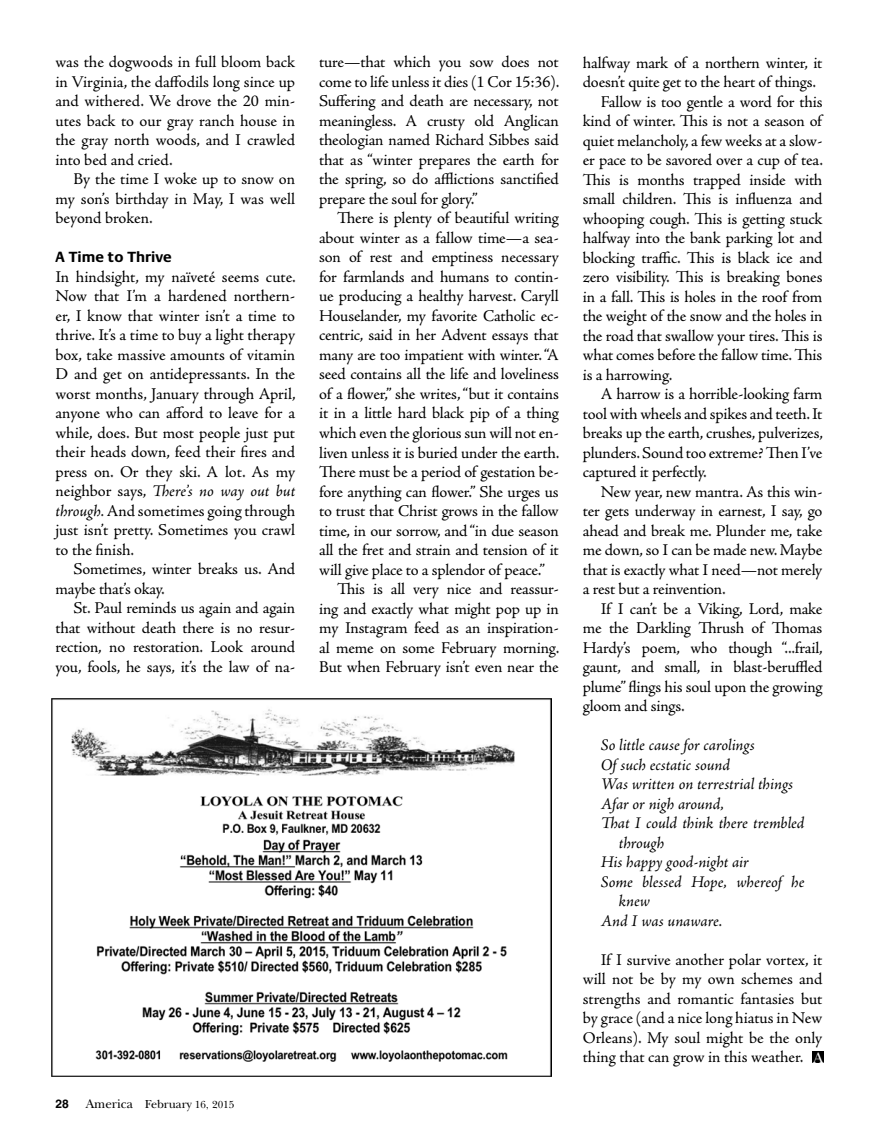
<style>
.page{position:relative;width:878px;height:1134px;background:#fff}
.page>*{position:absolute;margin:0;border:0;box-sizing:border-box;transform-origin:0 0}
.t1{font:16.5px/19.5px "Adobe Jenson Pro";letter-spacing:-.01em;color:#000;text-align:justify}
.t2{font:italic 16.5px "Adobe Jenson Pro";letter-spacing:-.005em;color:#000}
.t3{font:700 15px "Praxis LT Pro";color:#000}
.t4{font:12px "New Baskerville ITC";color:#000}
.s1{font-style:italic}
.s2{font-family:"Helvetica LT Std";font-weight:700}
.s3{font-size:12.75px}
.s4{font-size:10.5px}
.s5{font-family:"New Baskerville ITC";font-size:15.45px;color:#fff}
</style>
<div class="page">
<img style="left:51px;top:698px;width:500px;height:378px">
<div style="left:812px;top:1052px;width:12px;height:11px;background:#000"></div>
<p class="t1" style="left:56px;top:53px;width:241px">was the dogwoods in full bloom back in Virginia, the daffodils long since up and withered. We drove the 20 min&shy;utes back to our gray ranch house in the gray north woods, and I crawled into bed and cried.</p>
<p class="t1" style="left:56px;top:170px;width:241px;text-indent:18px">By the time I woke up to snow on my son’s birthday in May, I was well beyond broken.</p>
<p class="t3" style="left:56px;top:248px;width:118px">A Time to Thrive</p>
<p class="t1" style="left:56px;top:267px;width:241px">In hindsight, my naïveté seems cute.<br>Now that I’m a hardened northern&shy;er, I know that winter isn’t a time to thrive. It’s a time to buy a light therapy box, take massive amounts of vitamin D and get on antidepressants. In the worst months, January through April, anyone who can afford to leave for a while, does. But most people just put their heads down, feed their fires and press on. Or they ski. A lot. As my neighbor says, <span class="s1">There’s no way out but through.</span> And sometimes going through just isn’t pretty. Sometimes you crawl to the finish.</p>
<p class="t1" style="left:56px;top:560px;width:241px;text-indent:18px">Sometimes, winter breaks us. And maybe that’s okay.</p>
<p class="t1" style="left:56px;top:599px;width:241px;text-indent:18px">St. Paul reminds us again and again that without death there is no resur&shy;rection, no restoration. Look around you, fools, he says, it’s the law of na-</p>
<p class="t4" style="left:56px;top:1097px;width:180px"><span class="s2">28</span> <span class="s3">America</span> February <span class="s4">16, 2015</span></p>
<p class="t1" style="left:319px;top:53px;width:242px">ture—that which you sow does not come to life unless it dies (1 Cor 15:36).<br>Suffering and death are necessary, not meaningless. A crusty old Anglican theologian named Richard Sibbes said that as “winter prepares the earth for the spring, so do afflictions sanctified prepare the soul for glory.”</p>
<p class="t1" style="left:337px;top:209px;width:223px">There is plenty of beautiful writing</p>
<p class="t1" style="left:319px;top:228px;width:241px">about winter as a fallow time—a sea-</p>
<p class="t1" style="left:319px;top:248px;width:241px">son of rest and emptiness necessary</p>
<p class="t1" style="left:319px;top:267px;width:241px">for farmlands and humans to contin-</p>
<p class="t1" style="left:319px;top:287px;width:241px">ue producing a healthy harvest. Caryll</p>
<p class="t1" style="left:319px;top:306px;width:241px">Houselander, my favorite Catholic ec-</p>
<p class="t1" style="left:319px;top:326px;width:241px">centric, said in her Advent essays that</p>
<p class="t1" style="left:319px;top:345px;width:241px">many are too impatient with winter. “A</p>
<p class="t1" style="left:319px;top:365px;width:241px">seed contains all the life and loveliness</p>
<p class="t1" style="left:319px;top:384px;width:241px">of a flower,” she writes, “but it contains</p>
<p class="t1" style="left:319px;top:404px;width:241px">it in a little hard black pip of a thing</p>
<p class="t1" style="left:319px;top:423px;width:241px">which even the glorious sun will not en-</p>
<p class="t1" style="left:319px;top:443px;width:242px">liven unless it is buried under the earth.</p>
<p class="t1" style="left:319px;top:462px;width:241px">There must be a period of gestation be-</p>
<p class="t1" style="left:319px;top:482px;width:241px">fore anything can flower.” She urges us</p>
<p class="t1" style="left:319px;top:501px;width:241px">to trust that Christ grows in the fallow</p>
<p class="t1" style="left:319px;top:521px;width:241px">time, in our sorrow, and “in due season</p>
<p class="t1" style="left:319px;top:540px;width:241px">all the fret and strain and tension of it</p>
<p class="t1" style="left:319px;top:560px;width:227px">will give place to a splendor of peace.”</p>
<p class="t1" style="left:337px;top:579px;width:223px">This is all very nice and reassur-</p>
<p class="t1" style="left:319px;top:599px;width:241px">ing and exactly what might pop up in</p>
<p class="t1" style="left:319px;top:618px;width:241px">my Instagram feed as an inspiration-</p>
<p class="t1" style="left:319px;top:638px;width:241px">al meme on some February morning.</p>
<p class="t1" style="left:319px;top:657px;width:241px">But when February isn’t even near the</p>
<p class="t1" style="left:583px;top:53px;width:241px">halfway mark of a northern winter, it</p>
<p class="t1" style="left:583px;top:72px;width:235px">doesn’t quite get to the heart of things.</p>
<p class="t1" style="left:601px;top:92px;width:223px">Fallow is too gentle a word for this</p>
<p class="t1" style="left:583px;top:111px;width:241px">kind of winter. This is not a season of</p>
<p class="t1" style="left:583px;top:131px;width:241px">quiet melancholy, a few weeks at a slow-</p>
<p class="t1" style="left:583px;top:150px;width:241px">er pace to be savored over a cup of tea.</p>
<p class="t1" style="left:583px;top:170px;width:241px">This is months trapped inside with</p>
<p class="t1" style="left:583px;top:189px;width:241px">small children. This is influenza and</p>
<p class="t1" style="left:583px;top:209px;width:241px">whooping cough. This is getting stuck</p>
<p class="t1" style="left:583px;top:228px;width:241px">halfway into the bank parking lot and</p>
<p class="t1" style="left:583px;top:248px;width:241px">blocking traffic. This is black ice and</p>
<p class="t1" style="left:583px;top:267px;width:241px">zero visibility. This is breaking bones</p>
<p class="t1" style="left:583px;top:287px;width:241px">in a fall. This is holes in the roof from</p>
<p class="t1" style="left:583px;top:306px;width:241px">the weight of the snow and the holes in</p>
<p class="t1" style="left:583px;top:326px;width:241px">the road that swallow your tires. This is</p>
<p class="t1" style="left:583px;top:345px;width:241px">what comes before the fallow time. This</p>
<p class="t1" style="left:583px;top:365px;width:91px">is a harrowing.</p>
<p class="t1" style="left:601px;top:384px;width:223px">A harrow is a horrible-looking farm</p>
<p class="t1" style="left:583px;top:404px;width:241px">tool with wheels and spikes and teeth. It</p>
<p class="t1" style="left:583px;top:423px;width:242px">breaks up the earth, crushes, pulverizes,</p>
<p class="t1" style="left:583px;top:443px;width:241px">plunders. Sound too extreme? Then I’ve</p>
<p class="t1" style="left:583px;top:462px;width:125px">captured it perfectly.</p>
<p class="t1" style="left:601px;top:482px;width:223px">New year, new mantra. As this win-</p>
<p class="t1" style="left:583px;top:502px;width:241px">ter gets underway in earnest, I say, go</p>
<p class="t1" style="left:583px;top:521px;width:241px">ahead and break me. Plunder me, take</p>
<p class="t1" style="left:583px;top:541px;width:241px">me down, so I can be made new. Maybe</p>
<p class="t1" style="left:583px;top:560px;width:241px">that is exactly what I need—not merely</p>
<p class="t1" style="left:583px;top:580px;width:144px">a rest but a reinvention.</p>
<p class="t1" style="left:601px;top:599px;width:223px">If I can’t be a Viking, Lord, make</p>
<p class="t1" style="left:583px;top:619px;width:241px">me the Darkling Thrush of Thomas</p>
<p class="t1" style="left:583px;top:638px;width:241px">Hardy’s poem, who though “...frail,</p>
<p class="t1" style="left:583px;top:658px;width:241px">gaunt, and small, in blast-beruffled</p>
<p class="t1" style="left:583px;top:677px;width:241px">plume” flings his soul upon the growing</p>
<p class="t1" style="left:583px;top:697px;width:103px">gloom and sings.</p>
<p class="t2" style="left:601px;top:736px;width:155px">So little cause for carolings</p>
<p class="t2" style="left:601px;top:755px;width:131px">Of such ecstatic sound</p>
<p class="t2" style="left:601px;top:775px;width:194px">Was written on terrestrial things</p>
<p class="t2" style="left:601px;top:794px;width:125px">Afar or nigh around,</p>
<p class="t2" style="left:601px;top:814px;width:205px">That I could think there trembled</p>
<p class="t2" style="left:619px;top:833px;width:47px">through</p>
<p class="t2" style="left:601px;top:853px;width:149px">His happy good-night air</p>
<p class="t2" style="left:601px;top:872px;width:205px">Some blessed Hope, whereof he</p>
<p class="t2" style="left:619px;top:892px;width:33px">knew</p>
<p class="t2" style="left:601px;top:911px;width:123px">And I was unaware.</p>
<p class="t1" style="left:583px;top:950px;width:242px;text-indent:18px">If I survive another polar vortex, it will not be by my own schemes and strengths and romantic fantasies but by grace (and a nice long hiatus in New Orleans). My soul might be the only thing that can grow in this weather. <span class="s5">A</span></p>
</div>
